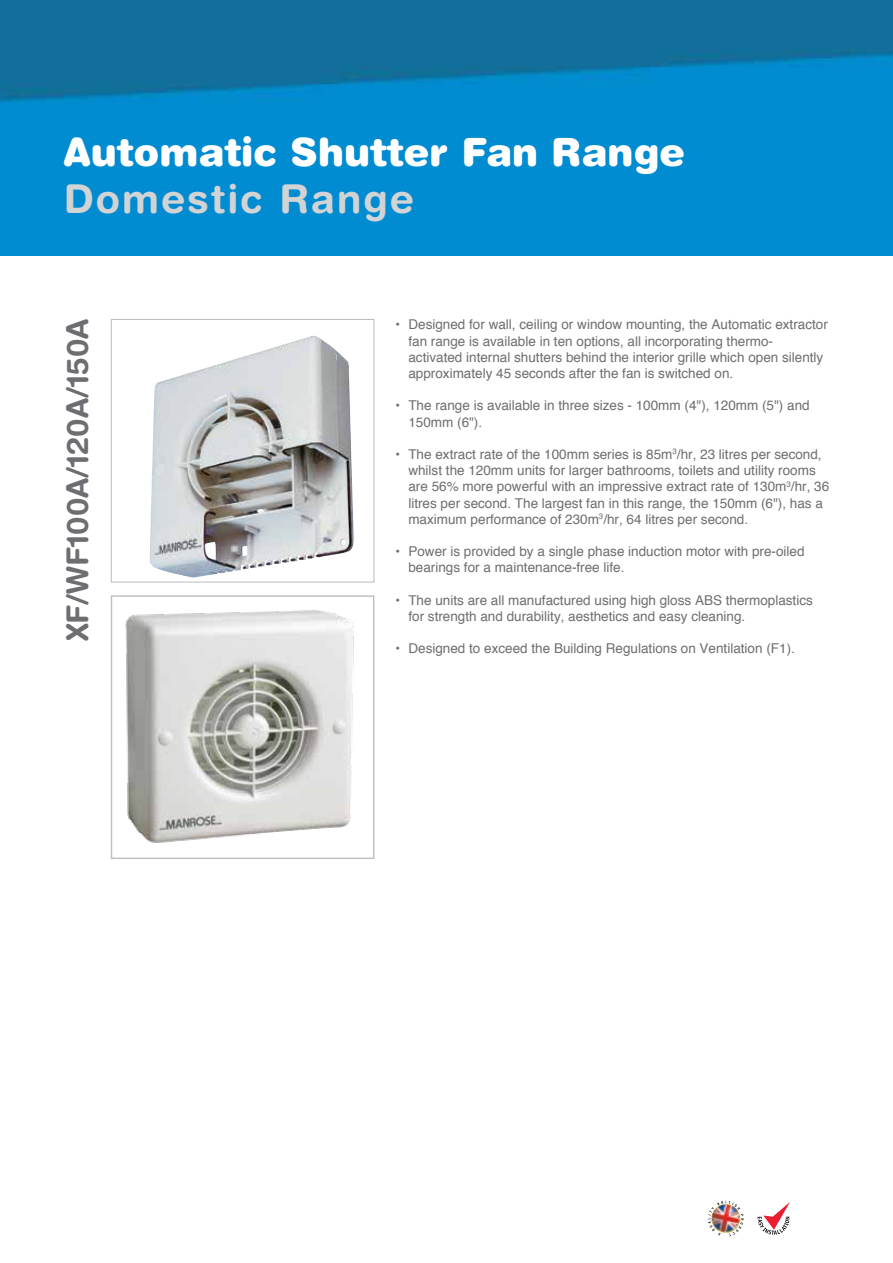
<style>
.page{position:relative;width:893px;height:1263px;background:#fff}
.page>*{position:absolute;margin:0;border:0;box-sizing:border-box;transform-origin:0 0}
.t1{font:700 39.75px "Helvetica Rounded";letter-spacing:.05em;color:#d1d3d4}
.t2{font:900 39px "Helvetica Rounded";color:#fff}
.t3{font:700 30px "Helvetica Rounded";color:#6d6e71}
.t4{font:13.5px/16.2px "Helvetica";color:#6d6e71}
</style>
<div class="page">
<svg style="left:708px;top:1201px;width:36px;height:35px"></svg>
<img style="left:710px;top:1204px;width:31px;height:30px">
<svg style="left:758px;top:1202px;width:32px;height:33px"></svg>
<img style="left:0;top:0;width:893px;height:255px">
<img style="left:150px;top:336px;width:204px;height:242px">
<div style="left:111px;top:319px;width:263px;height:264px;border:1px solid #bcbec0"></div>
<img style="left:125px;top:610px;width:229px;height:233px">
<div style="left:111px;top:595px;width:263px;height:264px;border:1px solid #bcbec0"></div>
<h2 class="t2" style="left:64px;top:127px;width:623px">Automatic Shutter Fan Range</h2>
<h1 class="t1" style="left:64px;top:175px;width:352px">Domestic Range</h1>
<h3 class="t3" style="left:59px;top:641px;width:324px;rotate:-90deg">XF/WF100A/120A/150A</h3>
<p class="t4" style="left:408px;top:316px;width:421px;text-indent:-13px">• Designed for wall, ceiling or window mounting, the Automatic extractor fan range is available in ten options, all incorporating thermo&shy;activated internal shutters behind the interior grille which open silently approximately 45 seconds after the fan is switched on.</p>
<p class="t4" style="left:408px;top:397px;width:403px;text-indent:-13px">• The range is available in three sizes - 100mm (4"), 120mm (5") and<br>150mm (6").</p>
<p class="t4" style="left:408px;top:446px;width:422px;text-indent:-13px">• The extract rate of the 100mm series is 85m<sup>3</sup>/hr, 23 litres per second, whilst the 120mm units for larger bathrooms, toilets and utility rooms are 56% more powerful with an impressive extract rate of 130m<sup>3</sup>/hr, 36 litres per second. The largest fan in this range, the 150mm (6"), has a maximum performance of 230m<sup>3</sup>/hr, 64 litres per second.</p>
<p class="t4" style="left:408px;top:543px;width:398px;text-indent:-13px">• Power is provided by a single phase induction motor with pre-oiled bearings for a maintenance-free life.</p>
<p class="t4" style="left:408px;top:592px;width:406px;text-indent:-13px">• The units are all manufactured using high gloss ABS thermoplastics for strength and durability, aesthetics and easy cleaning.</p>
<p class="t4" style="left:395px;top:640px;width:401px">• Designed to exceed the Building Regulations on Ventilation (F1).</p>
</div>
